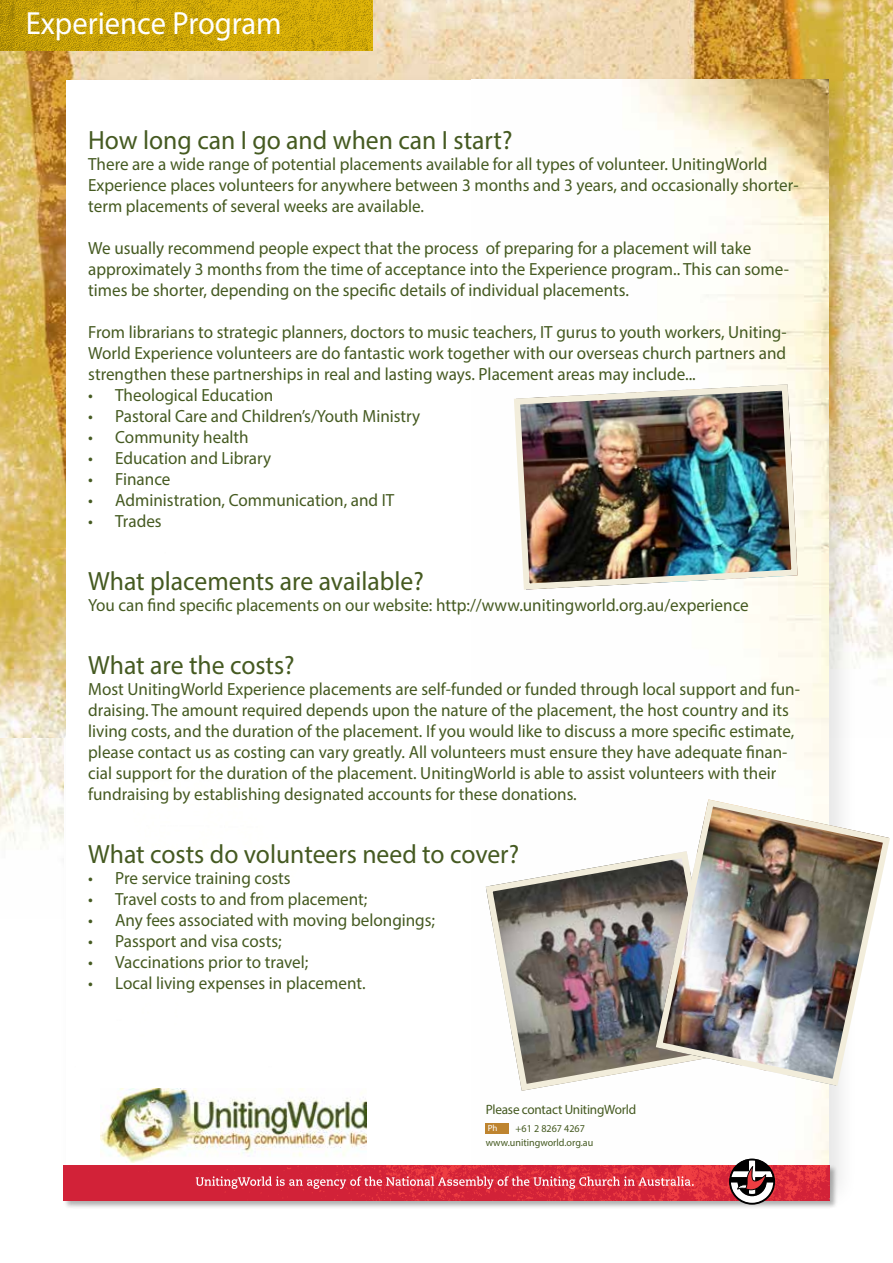
<style>
.page{position:relative;width:893px;height:1263px;background:#fff}
.page>*{position:absolute;margin:0;border:0;box-sizing:border-box;transform-origin:0 0}
.t1{font:32.25px "Myriad Pro";color:#fff;scale:.95 1}
.t2{font:26.4px "Myriad Pro";color:#455a21}
.t3{font:17.7px/21px "Myriad Pro";color:#455a21}
.t4{font:13.5px "Myriad Pro";letter-spacing:-.015em;color:#455a21}
.t5{font:10.5px "Myriad Pro";color:#455a21;scale:.96 1}
.t6{font:10.35px "Myriad Pro";color:#455a21}
.t7{font:9px "Myriad Pro";color:#fff}
</style>
<div class="page">
<img style="left:0;top:737px;width:57px;height:112px">
<img style="left:0;top:0;width:893px;height:737px">
<div style="left:57px;top:71px;width:801px;height:1141px;background:#000;opacity:.1"></div>
<div style="left:66px;top:80px;width:762px;height:1102px;background:#fff"></div>
<img style="left:485px;top:80px;width:343px;height:1084px">
<img style="left:100px;top:1088px;width:267px;height:75px">
<div style="left:63px;top:1164px;width:775px;height:45px;background:#000;opacity:.3"></div>
<img style="left:64px;top:1165px;width:765px;height:35px">
<svg style="left:196px;top:1176px;width:498px;height:13px;background:#df5665"></svg>
<svg style="left:729px;top:1159px;width:46px;height:46px"></svg>
<img style="left:0;top:0;width:372px;height:50px">
<img style="left:511px;top:381px;width:290px;height:212px">
<img style="left:486px;top:851px;width:237px;height:240px">
<div style="left:486px;top:852px;width:236px;height:238px;border:6px solid #f2eddb;border-radius:35px"></div>
<img style="left:652px;top:796px;width:238px;height:293px">
<div style="left:486px;top:1123px;width:23px;height:10px;background:#be842f"></div>
<h1 class="t1" style="left:26px;top:3px;width:271px">Experience Program</h1>
<h2 class="t2" style="left:88px;top:124px;width:426px">How long can I go and when can I start?</h2>
<p class="t3" style="left:88px;top:154px;width:712px">There are a wide range of potential placements available for all types of volunteer. UnitingWorld<br>Experience places volunteers for anywhere between 3 months and 3 years, and occasionally shorter&shy;term placements of several weeks are available.</p>
<p class="t3" style="left:88px;top:238px;width:702px">We usually recommend people expect that the process of preparing for a placement will take approximately 3 months from the time of acceptance into the Experience program.. This can some&shy;times be shorter, depending on the specific details of individual placements.</p>
<p class="t3" style="left:88px;top:322px;width:700px;text-align:justify">From librarians to strategic planners, doctors to music teachers, IT gurus to youth workers, Uniting-World Experience volunteers are do fantastic work together with our overseas church partners and strengthen these partnerships in real and lasting ways. Placement areas may include...</p>
<p class="t3" style="left:88px;top:385px;width:187px">• Theological Education</p>
<p class="t3" style="left:88px;top:406px;width:334px">• Pastoral Care and Children’s/Youth Ministry</p>
<p class="t3" style="left:88px;top:427px;width:162px">• Community health</p>
<p class="t3" style="left:88px;top:448px;width:185px">• Education and Library</p>
<p class="t3" style="left:88px;top:469px;width:84px">• Finance</p>
<p class="t3" style="left:88px;top:490px;width:308px">• Administration, Communication, and IT</p>
<p class="t3" style="left:88px;top:511px;width:75px">• Trades</p>
<h2 class="t2" style="left:88px;top:565px;width:337px">What placements are available?</h2>
<p class="t3" style="left:88px;top:595px;width:662px">You can find specific placements on our website: http://www.unitingworld.org.au/experience</p>
<h2 class="t2" style="left:88px;top:649px;width:208px">What are the costs?</h2>
<p class="t3" style="left:88px;top:679px;width:713px">Most UnitingWorld Experience placements are self-funded or funded through local support and fun&shy;draising. The amount required depends upon the nature of the placement, the host country and its living costs, and the duration of the placement. If you would like to discuss a more specific estimate, please contact us as costing can vary greatly. All volunteers must ensure they have adequate finan&shy;cial support for the duration of the placement. UnitingWorld is able to assist volunteers with their fundraising by establishing designated accounts for these donations.</p>
<h2 class="t2" style="left:88px;top:838px;width:432px">What costs do volunteers need to cover?</h2>
<p class="t3" style="left:88px;top:868px;width:204px">• Pre service training costs</p>
<p class="t3" style="left:88px;top:889px;width:281px">• Travel costs to and from placement;</p>
<p class="t3" style="left:88px;top:910px;width:348px">• Any fees associated with moving belongings;</p>
<p class="t3" style="left:88px;top:931px;width:195px">• Passport and visa costs;</p>
<p class="t3" style="left:88px;top:952px;width:222px">• Vaccinations prior to travel;</p>
<p class="t3" style="left:88px;top:973px;width:279px">• Local living expenses in placement.</p>
<p class="t4" style="left:486px;top:1101px;width:152px">Please contact UnitingWorld</p>
<p class="t7" style="left:488px;top:1122px;width:11px">Ph</p>
<p class="t5" style="left:515px;top:1122px;width:74px">+61 2 8267 4267</p>
<p class="t6" style="left:486px;top:1136px;width:109px">www.unitingworld.org.au</p>
</div>
